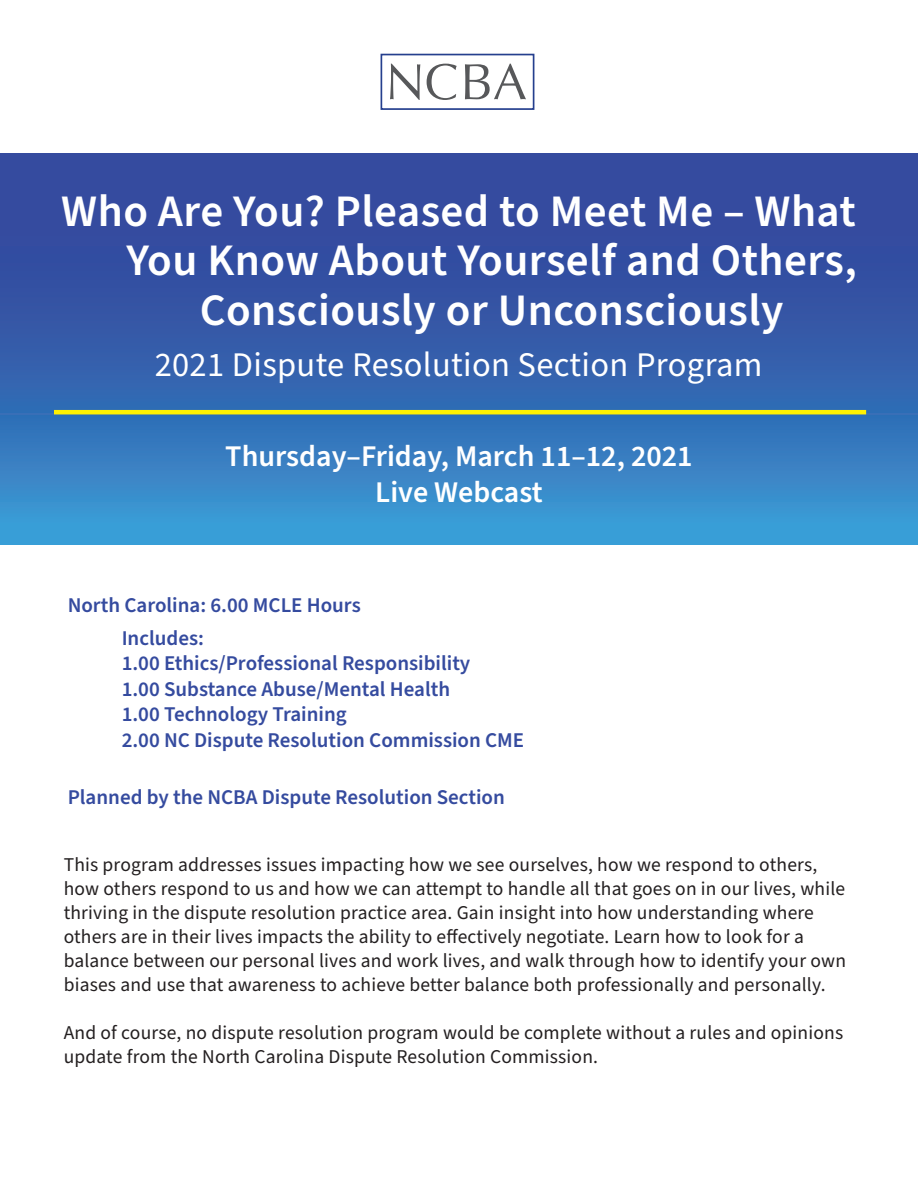
<style>
.page{position:relative;width:918px;height:1188px;background:#fff}
.page>*{position:absolute;margin:0;border:0;box-sizing:border-box;transform-origin:0 0}
.Subheads{font:600 45px "Source Sans Pro";letter-spacing:.01em;color:#fff}
.Subheads-2{font:34.5px "Source Sans Pro";letter-spacing:.01em;color:#fff}
.t1{font:600 30px "Source Sans Pro";color:#fff}
.t2{font:600 21px "Source Sans Pro";color:#354b9f}
.t3{font:19.5px/24px "Source Sans Pro";letter-spacing:.01em;color:#231f20}
</style>
<div class="page">
<svg style="left:0;top:154px;width:918px;height:390px;background:#3565b0"></svg>
<hr style="left:54px;top:410px;width:812px;height:4px;background:#fff101">
<svg style="left:390px;top:64px;width:30px;height:36px"></svg>
<svg style="left:427px;top:64px;width:30px;height:36px"></svg>
<svg style="left:465px;top:64px;width:61px;height:35px"></svg>
<div style="left:381px;top:54px;width:153px;height:56px;border:2px solid #253f8e"></div>
<p class="Subheads" style="left:61px;top:181px;width:796px">Who Are You? Pleased to Meet Me – What</p>
<p class="Subheads" style="left:126px;top:230px;width:732px">You Know About Yourself and Others,</p>
<p class="Subheads" style="left:200px;top:280px;width:585px">Consciously or Unconsciously</p>
<p class="Subheads-2" style="left:155px;top:341px;width:609px">2021 Dispute Resolution Section Program</p>
<p class="t1" style="left:225px;top:436px;width:469px">Thursday–Friday, March 11–12, 2021</p>
<p class="t1" style="left:375px;top:472px;width:169px">Live Webcast</p>
<p class="t2" style="left:68px;top:591px;width:295px">North Carolina: 6.00 MCLE Hours</p>
<p class="t2" style="left:122px;top:624px;width:84px">Includes:</p>
<p class="t2" style="left:122px;top:649px;width:350px">1.00 Ethics/Professional Responsibility</p>
<p class="t2" style="left:122px;top:675px;width:330px">1.00 Substance Abuse/Mental Health</p>
<p class="t2" style="left:122px;top:700px;width:227px">1.00 Technology Training</p>
<p class="t2" style="left:122px;top:726px;width:404px">2.00 NC Dispute Resolution Commission CME</p>
<p class="t2" style="left:68px;top:783px;width:439px">Planned by the NCBA Dispute Resolution Section</p>
<p class="t3" style="left:64px;top:853px;width:784px">This program addresses issues impacting how we see ourselves, how we respond to others, how others respond to us and how we can attempt to handle all that goes on in our lives, while thriving in the dispute resolution practice area. Gain insight into how understanding where others are in their lives impacts the ability to effectively negotiate. Learn how to look for a balance between our personal lives and work lives, and walk through how to identify your own biases and use that awareness to achieve better balance both professionally and personally.</p>
<p class="t3" style="left:64px;top:1021px;width:781px">And of course, no dispute resolution program would be complete without a rules and opinions update from the North Carolina Dispute Resolution Commission.</p>
</div>
